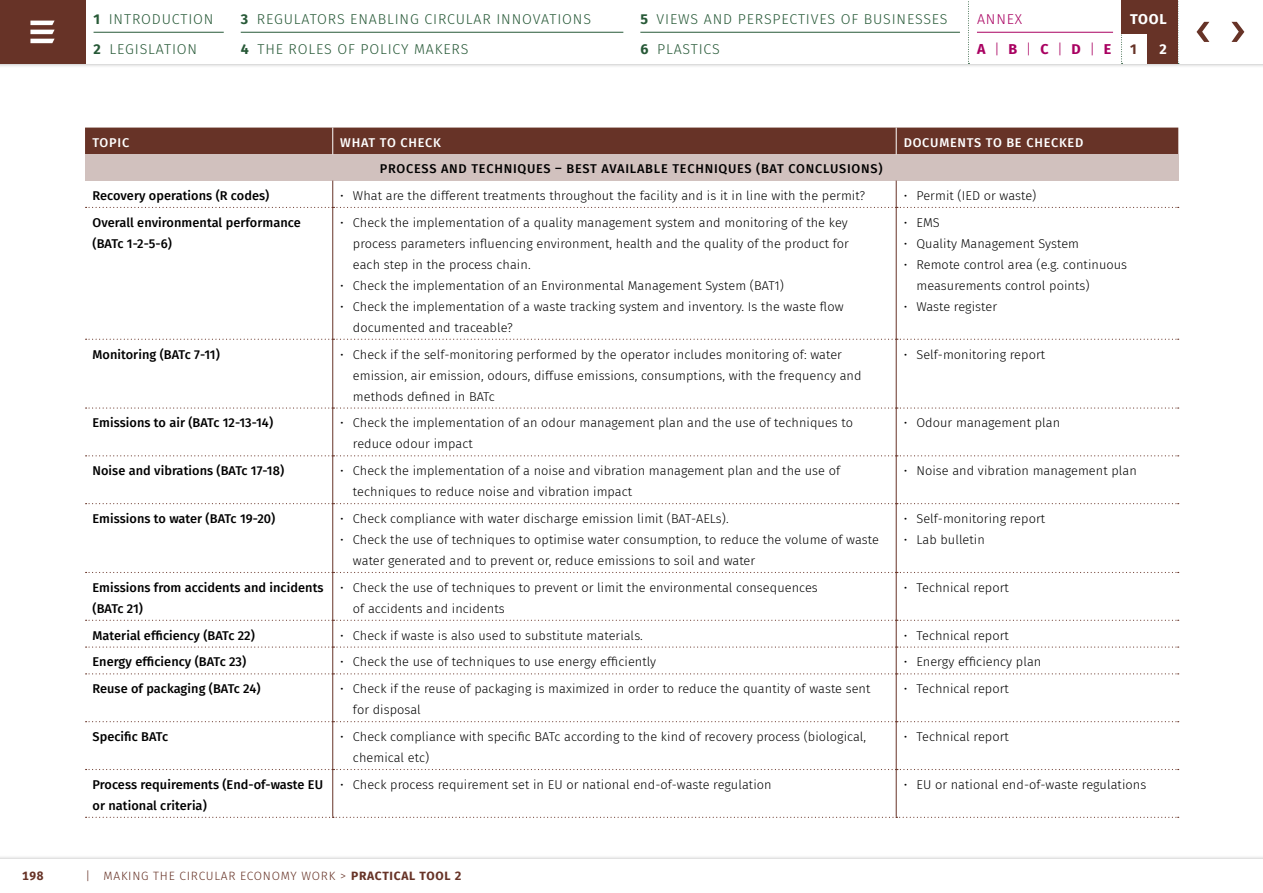
<style>
.page{position:relative;width:1263px;height:893px;background:#fff}
.page>*{position:absolute;margin:0;border:0;box-sizing:border-box;transform-origin:0 0}
.t1{font:300 14.25px/30px "Fira Sans";letter-spacing:.06em;color:#275937}
.t2{font:300 14.25px/30px "Fira Sans";letter-spacing:.06em;color:#a90061}
.t3{font:700 14.25px/30px "Fira Sans";color:#fff}
.t4{font:300 12.75px/21px "Fira Sans";letter-spacing:.005em;color:#000}
.t5{font:500 12.75px/21px "Fira Sans";letter-spacing:.005em;color:#000}
.t6{font:500 12.75px "Fira Sans";letter-spacing:.06em;color:#000}
.t7{font:500 12.75px "Fira Sans";letter-spacing:.06em;color:#fff}
.t8{font:300 12px "Fira Sans";letter-spacing:.06em;color:#673327}
.t9{font:700 12px "Fira Sans";color:#673327}
.s1{font-weight:700}
.s2{color:#673327}
.s3{font-weight:300;color:#673327}
</style>
<div class="page">
<div style="left:85px;top:154px;width:1093px;height:27px;background:#d1c1be"></div>
<svg style="left:86px;top:339px;width:1093px;height:1px"></svg>
<svg style="left:86px;top:407px;width:1093px;height:2px"></svg>
<svg style="left:86px;top:455px;width:1093px;height:1px"></svg>
<svg style="left:86px;top:503px;width:1093px;height:1px"></svg>
<svg style="left:86px;top:572px;width:1093px;height:1px"></svg>
<svg style="left:86px;top:721px;width:1093px;height:1px"></svg>
<svg style="left:86px;top:769px;width:1093px;height:1px"></svg>
<svg style="left:86px;top:817px;width:1093px;height:1px"></svg>
<svg style="left:86px;top:181px;width:1093px;height:27px"></svg>
<hr style="left:332px;top:207px;width:1px;height:132px;background:#673327">
<hr style="left:896px;top:207px;width:1px;height:132px;background:#673327">
<hr style="left:332px;top:339px;width:1px;height:69px;background:#673327">
<hr style="left:896px;top:339px;width:1px;height:69px;background:#673327">
<hr style="left:332px;top:408px;width:1px;height:48px;background:#673327">
<hr style="left:896px;top:408px;width:1px;height:48px;background:#673327">
<hr style="left:332px;top:456px;width:1px;height:48px;background:#673327">
<hr style="left:896px;top:456px;width:1px;height:48px;background:#673327">
<hr style="left:332px;top:504px;width:1px;height:68px;background:#673327">
<hr style="left:896px;top:504px;width:1px;height:68px;background:#673327">
<hr style="left:332px;top:572px;width:1px;height:48px;background:#673327">
<hr style="left:896px;top:572px;width:1px;height:48px;background:#673327">
<svg style="left:86px;top:620px;width:1093px;height:54px"></svg>
<hr style="left:332px;top:674px;width:1px;height:48px;background:#673327">
<hr style="left:896px;top:674px;width:1px;height:48px;background:#673327">
<hr style="left:332px;top:722px;width:1px;height:47px;background:#673327">
<hr style="left:896px;top:722px;width:1px;height:47px;background:#673327">
<hr style="left:332px;top:769px;width:1px;height:48px;background:#673327">
<hr style="left:896px;top:769px;width:1px;height:48px;background:#673327">
<div style="left:85px;top:128px;width:1093px;height:26px;background:#673327"></div>
<div style="left:0;top:0;width:1263px;height:68px;background:#000;opacity:.3"></div>
<div style="left:0;top:0;width:1263px;height:64px;background:#fff"></div>
<div style="left:0;top:855px;width:1263px;height:38px;background:#000;opacity:.3"></div>
<div style="left:0;top:859px;width:1263px;height:34px;background:#fff"></div>
<hr style="left:241px;top:32px;width:382px;height:1px;background:#275937">
<hr style="left:640px;top:32px;width:320px;height:1px;background:#275937">
<svg style="left:1178px;top:1px;width:1px;height:63px"></svg>
<svg style="left:1121px;top:33px;width:1px;height:31px"></svg>
<svg style="left:968px;top:1px;width:1px;height:63px"></svg>
<hr style="left:94px;top:32px;width:130px;height:1px;background:#275937">
<hr style="left:977px;top:32px;width:136px;height:1px;background:#a90061">
<div style="left:1121px;top:0;width:57px;height:33px;background:#673327"></div>
<svg style="left:1231px;top:22px;width:13px;height:20px"></svg>
<svg style="left:1196px;top:22px;width:13px;height:20px"></svg>
<div style="left:0;top:0;width:85px;height:64px;background:#673327"></div>
<svg style="left:30px;top:21px;width:25px;height:22px"></svg>
<div style="left:1148px;top:32px;width:30px;height:32px;background:#673327"></div>
<p class="t1" style="left:241px;top:4px;width:352px"><span class="s1">3</span> REGULATORS ENABLING CIRCULAR INNOVATIONS<br><span class="s1">4</span> THE ROLES OF POLICY MAKERS</p>
<p class="t1" style="left:640px;top:4px;width:309px"><span class="s1">5</span> VIEWS AND PERSPECTIVES OF BUSINESSES<br><span class="s1">6</span> PLASTICS</p>
<p class="t1" style="left:94px;top:4px;width:121px"><span class="s1">1</span> INTRODUCTION<br><span class="s1">2</span> LEGISLATION</p>
<p class="t2" style="left:977px;top:4px;width:136px">ANNEX<br><span class="s1">A</span>|<span class="s1">B</span>|<span class="s1">C</span>|<span class="s1">D</span>|<span class="s1">E</span></p>
<p class="t3" style="left:1130px;top:3px;width:38px">TOOL<br><span class="s2">1</span><span class="s3">|</span>2</p>
<p class="t7" style="left:93px;top:132px;width:38px">TOPIC</p>
<p class="t7" style="left:340px;top:132px;width:102px">WHAT TO CHECK</p>
<p class="t7" style="left:904px;top:132px;width:181px">DOCUMENTS TO BE CHECKED</p>
<p class="t6" style="left:380px;top:158px;width:504px">PROCESS AND TECHNIQUES – BEST AVAILABLE TECHNIQUES (BAT CONCLUSIONS)</p>
<p class="t5" style="left:92px;top:184px;width:178px">Recovery operations (R codes)</p>
<p class="t4" style="left:340px;top:185px;width:526px">• What are the different treatments throughout the facility and is it in line with the permit?</p>
<p class="t4" style="left:904px;top:185px;width:134px">• Permit (IED or waste)</p>
<p class="t5" style="left:92px;top:211px;width:210px">Overall environmental performance (BATc 1-2-5-6)</p>
<p class="t4" style="left:353px;top:212px;width:498px;text-align:justify;text-indent:-13px">• Check the implementation of a quality management system and monitoring of the key process parameters influencing environment, health and the quality of the product for each step in the process chain.</p>
<p class="t4" style="left:340px;top:275px;width:445px">• Check the implementation of an Environmental Management System (BAT1)</p>
<p class="t4" style="left:353px;top:296px;width:492px;text-indent:-13px">• Check the implementation of a waste tracking system and inventory. Is the waste flow documented and traceable?</p>
<p class="t4" style="left:904px;top:212px;width:37px">• EMS</p>
<p class="t4" style="left:904px;top:233px;width:177px">• Quality Management System</p>
<p class="t4" style="left:916px;top:254px;width:212px;text-indent:-13px">• Remote control area (e.g. continuous measurements control points)</p>
<p class="t4" style="left:904px;top:296px;width:95px">• Waste register</p>
<p class="t5" style="left:92px;top:343px;width:129px">Monitoring (BATc 7-11)</p>
<p class="t4" style="left:353px;top:344px;width:510px;text-indent:-13px">• Check if the self-monitoring performed by the operator includes monitoring of: water emission, air emission, odours, diffuse emissions, consumptions, with the frequency and methods defined in BATc</p>
<p class="t4" style="left:904px;top:344px;width:143px">• Self-monitoring report</p>
<p class="t5" style="left:92px;top:412px;width:182px">Emissions to air (BATc 12-13-14)</p>
<p class="t4" style="left:353px;top:412px;width:502px;text-indent:-13px">• Check the implementation of an odour management plan and the use of techniques to reduce odour impact</p>
<p class="t4" style="left:904px;top:412px;width:158px">• Odour management plan</p>
<p class="t5" style="left:92px;top:460px;width:193px">Noise and vibrations (BATc 17-18)</p>
<p class="t4" style="left:353px;top:460px;width:489px;text-indent:-13px">• Check the implementation of a noise and vibration management plan and the use of techniques to reduce noise and vibration impact</p>
<p class="t4" style="left:904px;top:460px;width:235px">• Noise and vibration management plan</p>
<p class="t5" style="left:92px;top:507px;width:184px">Emissions to water (BATc 19-20)</p>
<p class="t4" style="left:340px;top:508px;width:390px">• Check compliance with water discharge emission limit (BAT-AELs).</p>
<p class="t4" style="left:353px;top:529px;width:527px;text-indent:-13px">• Check the use of techniques to optimise water consumption, to reduce the volume of waste water generated and to prevent or, reduce emissions to soil and water</p>
<p class="t4" style="left:904px;top:508px;width:143px">• Self-monitoring report</p>
<p class="t4" style="left:904px;top:529px;width:83px">• Lab bulletin</p>
<p class="t5" style="left:92px;top:576px;width:233px">Emissions from accidents and incidents (BATc 21)</p>
<p class="t4" style="left:353px;top:577px;width:466px;text-indent:-13px">• Check the use of techniques to prevent or limit the environmental consequences of -accidents and incidents</p>
<p class="t4" style="left:904px;top:577px;width:107px">• Technical report</p>
<p class="t5" style="left:92px;top:624px;width:164px">Material efficiency (BATc 22)</p>
<p class="t4" style="left:340px;top:625px;width:304px">• Check if waste is also used to substitute materials.</p>
<p class="t4" style="left:904px;top:625px;width:107px">• Technical report</p>
<p class="t5" style="left:92px;top:651px;width:155px">Energy efficiency (BATc 23)</p>
<p class="t4" style="left:340px;top:651px;width:318px">• Check the use of techniques to use energy efficiently</p>
<p class="t4" style="left:904px;top:651px;width:139px">• Energy efficiency plan</p>
<p class="t5" style="left:92px;top:678px;width:170px">Reuse of packaging (BATc 24)</p>
<p class="t4" style="left:353px;top:678px;width:519px;text-indent:-13px">• Check if the reuse of packaging is maximized in order to reduce the quantity of waste sent for disposal</p>
<p class="t4" style="left:904px;top:678px;width:107px">• Technical report</p>
<p class="t5" style="left:92px;top:725px;width:77px">Specific BATc</p>
<p class="t4" style="left:353px;top:726px;width:515px;text-indent:-13px">• Check compliance with specific BATc according to the kind of recovery process (biological, chemical etc)</p>
<p class="t4" style="left:904px;top:726px;width:107px">• Technical report</p>
<p class="t5" style="left:92px;top:773px;width:232px">Process requirements (End-of-waste EU or national criteria)</p>
<p class="t4" style="left:340px;top:774px;width:433px">• Check process requirement set in EU or national end-of-waste regulation</p>
<p class="t4" style="left:904px;top:774px;width:244px">• EU or national end-of-waste regulations</p>
<p class="t9" style="left:22px;top:866px;width:23px">198</p>
<p class="t8" style="left:85px;top:867px;width:377px">| MAKING THE CIRCULAR ECONOMY WORK &gt; <span class="s1">PRACTICAL TOOL 2</span></p>
</div>
